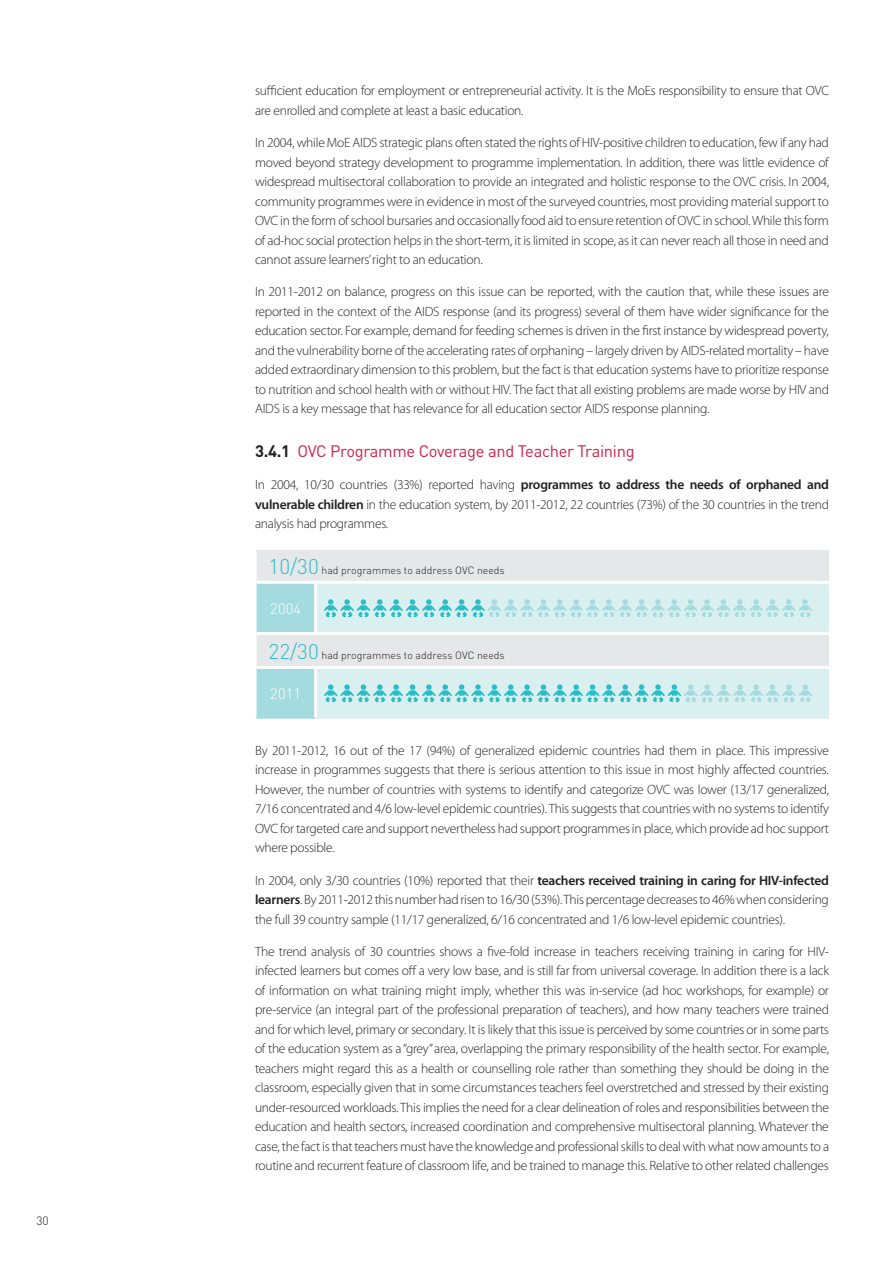
<style>
.page{position:relative;width:893px;height:1263px;background:#fff}
.page>*{position:absolute;margin:0;border:0;box-sizing:border-box;transform-origin:0 0}
.t1{font:16.5px "DIN";letter-spacing:-.02em;color:#ce2249}
.t2{font:300 15px "DIN";color:#fff}
.t3{font:300 13.5px/19.5px "Myriad Pro";letter-spacing:-.02em;color:#231f20;text-align:justify}
.t4{font:300 12px "DIN";color:#231f20}
.t5{font:300 10.5px "DIN";color:#231f20}
.s1{font-weight:700;color:#231f20}
.s2{font-weight:600}
.s3{font-size:21px;color:#29bec6}
</style>
<div class="page">
<div style="left:257px;top:550px;width:572px;height:31px;background:#e6e7e8"></div>
<svg style="left:256px;top:584px;width:60px;height:135px;background:#b3dee1"></svg>
<svg style="left:316px;top:584px;width:513px;height:135px;background:#ddeced"></svg>
<hr style="left:255px;top:634px;width:2px;height:33px;background:#fff">
<hr style="left:257px;top:666px;width:572px;height:3px;background:#fff">
<hr style="left:255px;top:582px;width:2px;height:52px;background:#fff">
<hr style="left:257px;top:632px;width:59px;height:3px;background:#fff">
<hr style="left:255px;top:667px;width:2px;height:50px;background:#fff">
<hr style="left:314px;top:584px;width:3px;height:48px;background:#fff">
<hr style="left:316px;top:632px;width:513px;height:3px;background:#fff">
<hr style="left:314px;top:669px;width:3px;height:48px;background:#fff">
<svg style="left:324px;top:599px;width:488px;height:18px;background:#b7e4e7"></svg>
<svg style="left:324px;top:684px;width:488px;height:18px;background:#a6e0e3"></svg>
<p class="t4" style="left:36px;top:1216px;width:14px">30</p>
<p class="t3" style="left:255px;top:82px;width:575px">sufficient education for employment or entrepreneurial activity. It is the MoEs responsibility to ensure that OVC are enrolled and complete at least a basic education.</p>
<p class="t3" style="left:255px;top:134px;width:575px">In 2004, while MoE AIDS strategic plans often stated the rights of HIV-positive children to education, few if any had moved beyond strategy development to programme implementation. In addition, there was little evidence of widespread multisectoral collaboration to provide an integrated and holistic response to the OVC crisis. In 2004, community programmes were in evidence in most of the surveyed countries, most providing material support to OVC in the form of school bursaries and occasionally food aid to ensure retention of OVC in school. While this form of ad-hoc social protection helps in the short-term, it is limited in scope, as it can never reach all those in need and cannot assure learners’ right to an education.</p>
<p class="t3" style="left:255px;top:283px;width:575px">In 2011-2012 on balance, progress on this issue can be reported, with the caution that, while these issues are reported in the context of the AIDS response (and its progress) several of them have wider significance for the education sector. For example, demand for feeding schemes is driven in the first instance by widespread poverty, and the vulnerability borne of the accelerating rates of orphaning – largely driven by AIDS-related mortality – have added extraordinary dimension to this problem, but the fact is that education systems have to prioritize response to nutrition and school health with or without HIV. The fact that all existing problems are made worse by HIV and AIDS is a key message that has relevance for all education sector AIDS response planning.</p>
<p class="t1" style="left:255px;top:444px;width:381px"><span class="s1">3.4.1</span> OVC Programme Coverage and Teacher Training</p>
<p class="t3" style="left:255px;top:476px;width:575px">In 2004, 10/30 countries (33%) reported having <span class="s2">programmes to address the needs of orphaned and vulnerable children</span> in the education system, by 2011-2012, 22 countries (73%) of the 30 countries in the trend analysis had programmes.</p>
<p class="t5" style="left:269px;top:566px;width:238px"><span class="s3">10/30</span> had programmes to address OVC needs</p>
<p class="t2" style="left:270px;top:603px;width:32px">2004</p>
<p class="t5" style="left:269px;top:651px;width:238px"><span class="s3">22/30</span> had programmes to address OVC needs</p>
<p class="t2" style="left:270px;top:688px;width:32px">2011</p>
<p class="t3" style="left:255px;top:742px;width:575px">By 2011-2012, 16 out of the 17 (94%) of generalized epidemic countries had them in place. This impressive increase in programmes suggests that there is serious attention to this issue in most highly affected countries.<br>However, the number of countries with systems to identify and categorize OVC was lower (13/17 generalized, 7/16 concentrated and 4/6 low-level epidemic countries). This suggests that countries with no systems to identify OVC for targeted care and support nevertheless had support programmes in place, which provide ad hoc support where possible.</p>
<p class="t3" style="left:255px;top:871px;width:575px">In 2004, only 3/30 countries (10%) reported that their <span class="s2">teachers received training in caring for HIV-infected learners</span>. By 2011-2012 this number had risen to 16/30 (53%). This percentage decreases to 46% when considering the full 39 country sample (11/17 generalized, 6/16 concentrated and 1/6 low-level epidemic countries).</p>
<p class="t3" style="left:255px;top:942px;width:575px">The trend analysis of 30 countries shows a five-fold increase in teachers receiving training in caring for HIV&shy;infected learners but comes off a very low base, and is still far from universal coverage. In addition there is a lack of information on what training might imply, whether this was in-service (ad hoc workshops, for example) or pre-service (an integral part of the professional preparation of teachers), and how many teachers were trained and for which level, primary or secondary. It is likely that this issue is perceived by some countries or in some parts of the education system as a “grey” area, overlapping the primary responsibility of the health sector. For example, teachers might regard this as a health or counselling role rather than something they should be doing in the classroom, especially given that in some circumstances teachers feel overstretched and stressed by their existing under-resourced workloads. This implies the need for a clear delineation of roles and responsibilities between the education and health sectors, increased coordination and comprehensive multisectoral planning. Whatever the case, the fact is that teachers must have the knowledge and professional skills to deal with what now amounts to a routine and recurrent feature of classroom life, and be trained to manage this. Relative to other related challenges</p>
</div>
